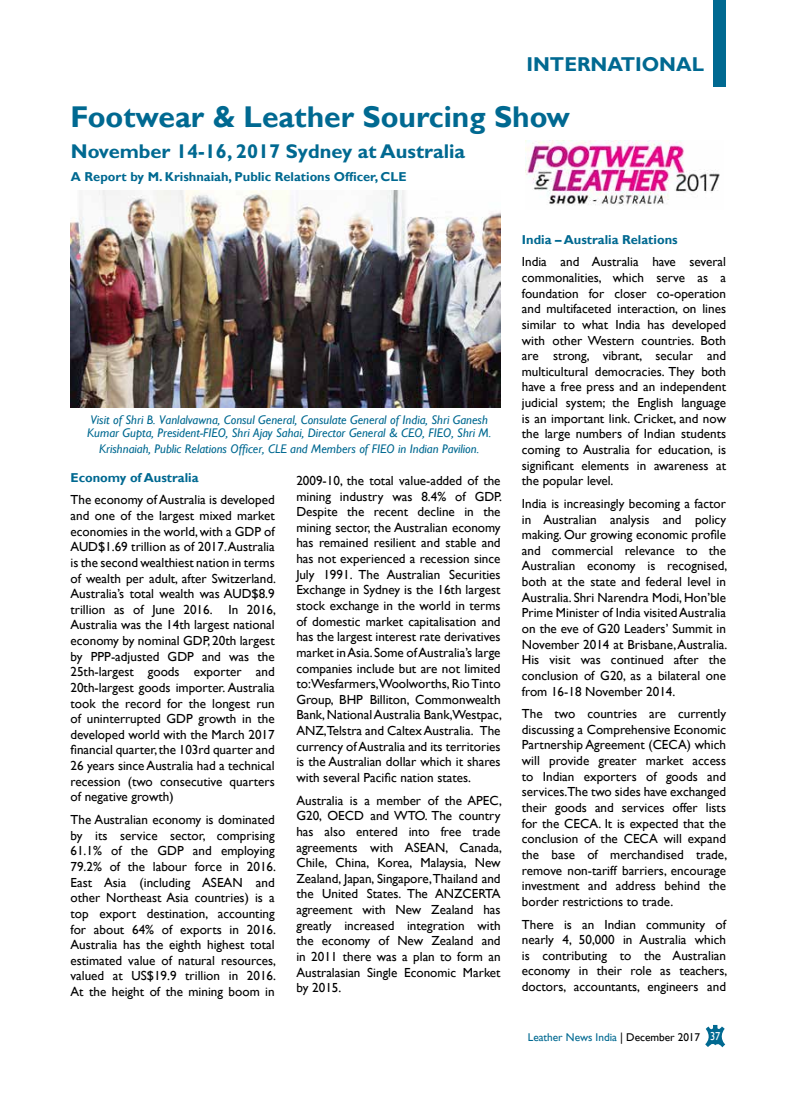
<style>
.page{position:relative;width:797px;height:1106px;background:#fff}
.page>*{position:absolute;margin:0;border:0;box-sizing:border-box;transform-origin:0 0}
.t1{font:700 30px "Gill Sans";color:#006991}
.t2{font:700 20px "Gill Sans";color:#006991}
.t3{font:700 20px "Gill Sans";color:#006991}
.t4{font:13.12px/15.6px "Gill Sans";color:#000;text-align:justify}
.t5{font:700 12.88px "Gill Sans";color:#006991}
.t6{font:italic 12.5px/13.1px "Gill Sans";color:#006991}
.t7{font:11.25px "Gill Sans";color:#006991}
.s1{color:#000}
.s2{font-size:11.5px;color:#fff}
</style>
<div class="page">
<svg style="left:705px;top:1024px;width:20px;height:23px"></svg>
<img style="left:525px;top:141px;width:195px;height:65px">
<img style="left:70px;top:190px;width:430px;height:217px">
<div style="left:713px;top:0;width:13px;height:86px;background:#006991"></div>
<h2 class="t3" style="left:526px;top:52px;width:96px">INTERNational</h2>
<h1 class="t1" style="left:70px;top:99px;width:501px">Footwear &amp; Leather Sourcing Show</h1>
<h2 class="t2" style="left:71px;top:139px;width:396px">November 14-16, 2017 Sydney at Australia</h2>
<p class="t5" style="left:71px;top:169px;width:337px">A Report by M. Krishnaiah, Public Relations Officer, CLE</p>
<p class="t6" style="left:87px;top:413px;width:405px">Visit of Shri B. Vanlalvawna, Consul General, Consulate General of India, Shri Ganesh<br>Kumar Gupta, President-FIEO, Shri Ajay Sahai, Director General &amp; CEO, FIEO, Shri M.</p>
<p class="t6" style="left:99px;top:442px;width:381px">Krishnaiah, Public Relations Officer, CLE and Members of FIEO in Indian Pavilion.</p>
<p class="t4" style="left:296px;top:473px;width:207px">2009-10, the total value-added of the mining industry was 8.4% of GDP.<br>Despite the recent decline in the mining sector, the Australian economy has remained resilient and stable and has not experienced a recession since July 1991. The Australian Securities Exchange in Sydney is the 16th largest stock exchange in the world in terms of domestic market capitalisation and has the largest interest rate derivatives market in Asia. Some of Australia’s large companies include but are not limited to:Wesfarmers,Woolworths, Rio Tinto Group, BHP Billiton, Commonwealth Bank, National Australia Bank,Westpac, ANZ,Telstra and Caltex Australia. The currency of Australia and its territories is the Australian dollar which it shares with several Pacific nation states.</p>
<p class="t4" style="left:296px;top:792px;width:207px">Australia is a member of the APEC, G20, OECD and WTO. The country has also entered into free trade agreements with ASEAN, Canada, Chile, China, Korea, Malaysia, New Zealand, Japan, Singapore, Thailand and the United States. The ANZCERTA agreement with New Zealand has greatly increased integration with the economy of New Zealand and in 2011 there was a plan to form an Australasian Single Economic Market by 2015.</p>
<p class="t5" style="left:70px;top:469px;width:129px">Economy of Australia</p>
<p class="t4" style="left:70px;top:492px;width:207px">The economy of Australia is developed and one of the largest mixed market economies in the world, with a GDP of AUD$1.69 trillion as of 2017. Australia is the second wealthiest nation in terms of wealth per adult, after Switzerland.<br>Australia’s total wealth was AUD$8.9 trillion as of June 2016. In 2016, Australia was the 14th largest national economy by nominal GDP, 20th largest by PPP-adjusted GDP and was the 25th-largest goods exporter and 20th-largest goods importer. Australia took the record for the longest run of uninterrupted GDP growth in the developed world with the March 2017 financial quarter, the 103rd quarter and 26 years since Australia had a technical recession (two consecutive quarters of negative growth)</p>
<p class="t4" style="left:70px;top:812px;width:207px">The Australian economy is dominated by its service sector, comprising 61.1% of the GDP and employing 79.2% of the labour force in 2016.<br>East Asia (including ASEAN and other Northeast Asia countries) is a top export destination, accounting for about 64% of exports in 2016.<br>Australia has the eighth highest total estimated value of natural resources, valued at US$19.9 trillion in 2016.<br>At the height of the mining boom in</p>
<p class="t5" style="left:522px;top:231px;width:157px">India – Australia Relations</p>
<p class="t4" style="left:522px;top:254px;width:206px">India and Australia have several commonalities, which serve as a foundation for closer co-operation and multifaceted interaction, on lines similar to what India has developed with other Western countries. Both are strong, vibrant, secular and multicultural democracies. They both have a free press and an independent judicial system; the English language is an important link. Cricket, and now the large numbers of Indian students coming to Australia for education, is significant elements in awareness at the popular level.</p>
<p class="t4" style="left:522px;top:496px;width:207px">India is increasingly becoming a factor in Australian analysis and policy making. Our growing economic profile and commercial relevance to the Australian economy is recognised, both at the state and federal level in Australia. Shri Narendra Modi, Hon’ble Prime Minister of India visited Australia on the eve of G20 Leaders’ Summit in November 2014 at Brisbane, Australia.<br>His visit was continued after the conclusion of G20, as a bilateral one from 16-18 November 2014.</p>
<p class="t4" style="left:522px;top:706px;width:207px">The two countries are currently discussing a Comprehensive Economic Partnership Agreement (CECA) which will provide greater market access to Indian exporters of goods and services.The two sides have exchanged their goods and services offer lists for the CECA. It is expected that the conclusion of the CECA will expand the base of merchandised trade, remove non-tariff barriers, encourage investment and address behind the border restrictions to trade.</p>
<p class="t4" style="left:522px;top:916px;width:207px">There is an Indian community of nearly 4, 50,000 in Australia which is contributing to the Australian economy in their role as teachers, doctors, accountants, engineers and</p>
<p class="t7" style="left:528px;top:1030px;width:194px">Leather News India <span class="s1">| December 2017</span> <span class="s2">37</span></p>
</div>
